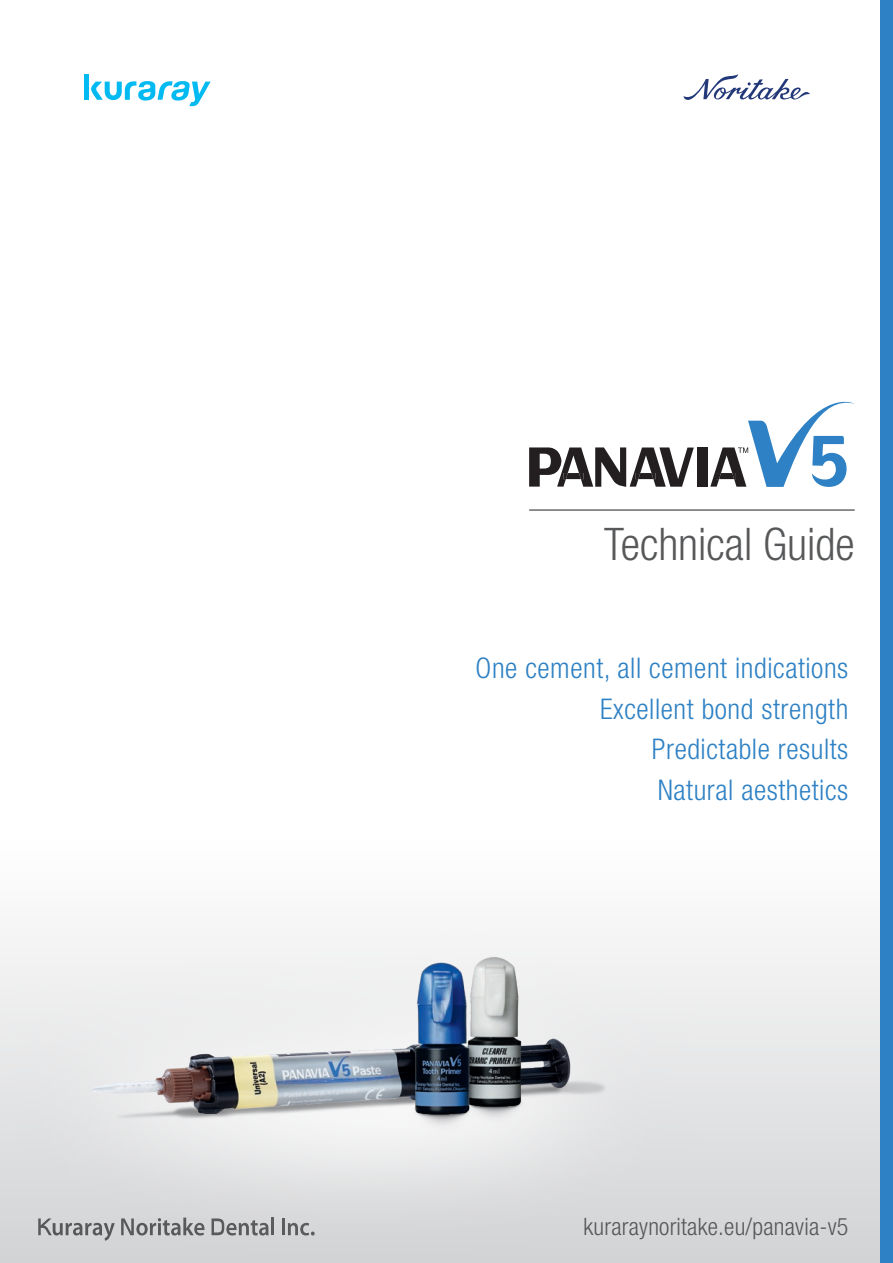
<style>
.page{position:relative;width:893px;height:1263px;background:#fff}
.page>*{position:absolute;margin:0;border:0;box-sizing:border-box;transform-origin:0 0}
.t1{font:300 condensed 45px "Helvetica Neue LT Std";color:#57585a}
.t2{font:300 condensed 28.5px/40.5px "Helvetica Neue LT Std";letter-spacing:.02em;color:#2e81c4;text-align:right}
.t3{font:300 condensed 24px "Helvetica Neue LT Std";letter-spacing:.01em;color:#57585a}
</style>
<div class="page">
<div style="left:0;top:840px;width:893px;height:423px;background:linear-gradient(to bottom,#fff,#d2d3d5)"></div>
<div style="left:880px;top:0;width:13px;height:1263px;background:#2e81c4"></div>
<div style="left:697px;top:447px;width:11px;height:40px;background:#231f20"></div>
<svg style="left:710px;top:401px;width:145px;height:86px"></svg>
<svg style="left:529px;top:447px;width:165px;height:40px"></svg>
<hr style="left:529px;top:510px;width:326px;height:1px;background:#231f20">
<img style="left:0;top:840px;width:701px;height:423px">
<div style="left:84px;top:75px;width:5px;height:25px;background:#00baf1"></div>
<svg style="left:91px;top:81px;width:120px;height:25px"></svg>
<svg style="left:683px;top:74px;width:127px;height:26px"></svg>
<h1 class="t1" style="left:604px;top:518px;width:252px">Technical Guide</h1>
<p class="t2" style="left:476px;top:647px;width:374px">One cement, all cement indications<br>Excellent bond strength<br>Predictable results<br>Natural aesthetics</p>
<p class="t3" style="left:584px;top:1213px;width:266px">kuraraynoritake.eu/panavia-v5</p>
</div>
